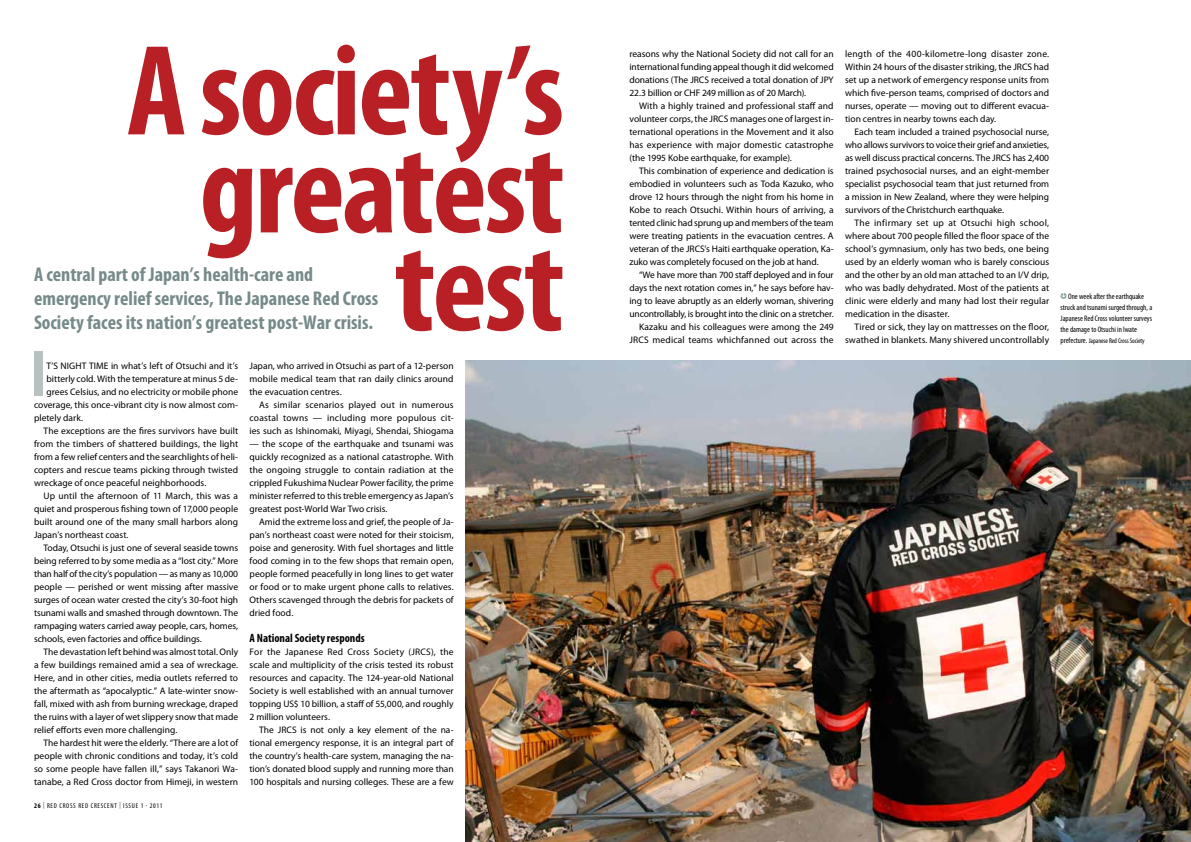
<style>
.page{position:relative;width:1191px;height:842px;background:#fff}
.page>*{position:absolute;margin:0;border:0;box-sizing:border-box;transform-origin:0 0}
.t1{font:700 condensed 130px/98px "Myriad Pro";letter-spacing:-.02em;color:#b82026;text-align:right}
.t2{font:700 condensed 65.8px "Myriad Pro";color:#b9c0c0}
.t3{font:700 condensed 20px/24px "Myriad Pro";color:#778a8a}
.t4{font:700 condensed 12px "Myriad Pro";color:#000}
.t5{font:9.5px/13px "Myriad Pro";color:#000;text-align:justify}
.t6{font:condensed 8px/11px "Myriad Pro";color:#000}
.t7{font:condensed 7px "Myriad Pro";letter-spacing:.1em;color:#000}
.t8{font:condensed 7px "Myriad Pro";letter-spacing:-.01em;color:#000}
.s1{font-weight:700}
.s2{font-weight:300}
.s3{font-family:"Officina Display ITC Arrows";font-stretch:normal;font-size:9px;color:#778a8a}
.s4{font-size:8px}
</style>
<div class="page">
<img style="left:465px;top:360px;width:726px;height:482px">
<h1 class="t1" style="left:127px;top:44px;width:439px">A society’s greatest test</h1>
<h3 class="t3" style="left:34px;top:263px;width:346px">A central part of Japan’s health-care and emergency relief services, The Japanese Red Cross<br>Society faces its nation’s greatest post-War crisis.</h3>
<h2 class="t2" style="left:30px;top:337px;width:18px">I</h2>
<p class="t5" style="left:47px;top:360px;width:21px">t’s night</p>
<p class="t5" style="left:89px;top:360px;width:6px">time</p>
<p class="t5" style="left:111px;top:360px;width:129px">in what’s left of Otsuchi and it’s</p>
<p class="t5" style="left:47px;top:373px;width:193px">bitterly cold. With the temperature at minus 5 de-</p>
<p class="t5" style="left:47px;top:386px;width:193px">grees Celsius, and no electricity or mobile phone</p>
<p class="t5" style="left:34px;top:399px;width:206px">coverage, this once-vibrant city is now almost com-</p>
<p class="t5" style="left:34px;top:412px;width:50px">pletely dark.</p>
<p class="t5" style="left:44px;top:425px;width:196px">The exceptions are the fires survivors have built</p>
<p class="t5" style="left:34px;top:438px;width:206px">from the timbers of shattered buildings, the light</p>
<p class="t5" style="left:34px;top:451px;width:206px">from a few relief centers and the searchlights of heli-</p>
<p class="t5" style="left:34px;top:464px;width:206px">copters and rescue teams picking through twisted</p>
<p class="t5" style="left:34px;top:477px;width:174px">wreckage of once peaceful neighborhoods.</p>
<p class="t5" style="left:44px;top:490px;width:196px">Up until the afternoon of 11 March, this was a</p>
<p class="t5" style="left:34px;top:503px;width:206px">quiet and prosperous fishing town of 17,000 people</p>
<p class="t5" style="left:34px;top:516px;width:206px">built around one of the many small harbors along</p>
<p class="t5" style="left:34px;top:529px;width:96px">Japan’s northeast coast.</p>
<p class="t5" style="left:44px;top:542px;width:196px">Today, Otsuchi is just one of several seaside towns</p>
<p class="t5" style="left:34px;top:555px;width:206px">being referred to by some media as a “lost city.” More</p>
<p class="t5" style="left:34px;top:568px;width:206px">than half of the city’s population — as many as 10,000</p>
<p class="t5" style="left:34px;top:581px;width:206px">people — perished or went missing after massive</p>
<p class="t5" style="left:34px;top:594px;width:206px">surges of ocean water crested the city’s 30-foot high</p>
<p class="t5" style="left:34px;top:607px;width:206px">tsunami walls and smashed through downtown. The</p>
<p class="t5" style="left:34px;top:620px;width:206px">rampaging waters carried away people, cars, homes,</p>
<p class="t5" style="left:34px;top:633px;width:169px">schools, even factories and office buildings.</p>
<p class="t5" style="left:44px;top:646px;width:196px">The devastation left behind was almost total. Only</p>
<p class="t5" style="left:34px;top:659px;width:206px">a few buildings remained amid a sea of wreckage.</p>
<p class="t5" style="left:34px;top:672px;width:206px">Here, and in other cities, media outlets referred to</p>
<p class="t5" style="left:34px;top:685px;width:206px">the aftermath as “apocalyptic.” A late-winter snow-</p>
<p class="t5" style="left:34px;top:698px;width:206px">fall, mixed with ash from burning wreckage, draped</p>
<p class="t5" style="left:34px;top:711px;width:206px">the ruins with a layer of wet slippery snow that made</p>
<p class="t5" style="left:34px;top:724px;width:145px">relief efforts even more challenging.</p>
<p class="t5" style="left:44px;top:737px;width:196px">The hardest hit were the elderly. “There are a lot of</p>
<p class="t5" style="left:34px;top:750px;width:206px">people with chronic conditions and today, it’s cold</p>
<p class="t5" style="left:34px;top:763px;width:206px">so some people have fallen ill,” says Takanori Wa-</p>
<p class="t5" style="left:34px;top:776px;width:206px">tanabe, a Red Cross doctor from Himeji, in western</p>
<p class="t7" style="left:34px;top:801px;width:65px"><span class="s1">26</span> <span class="s2">|</span> Red Cross Red Crescent</p>
<p class="t7" style="left:119px;top:801px;width:45px"><span class="s2">|</span> ISSUE 1 . 2011</p>
<p class="t5" style="left:249px;top:360px;width:206px">Japan, who arrived in Otsuchi as part of a 12-person mobile medical team that ran daily clinics around the evacuation centres.</p>
<p class="t5" style="left:249px;top:399px;width:206px;text-indent:9px">As similar scenarios played out in numerous coastal towns — including more populous cit&shy;ies such as Ishinomaki, Miyagi, Shendai, Shiogama</p>
<p class="t5" style="left:249px;top:438px;width:206px">— the scope of the earthquake and tsunami was quickly recognized as a national catastrophe. With the ongoing struggle to contain radiation at the crippled Fukushima Nuclear Power facility, the prime minister referred to this treble emergency as Japan’s greatest post-World War Two crisis.</p>
<p class="t5" style="left:249px;top:516px;width:206px;text-indent:10px">Amid the extreme loss and grief, the people of Ja&shy;pan’s northeast coast were noted for their stoicism, poise and generosity. With fuel shortages and little food coming in to the few shops that remain open, people formed peacefully in long lines to get water or food or to make urgent phone calls to relatives.<br>Others scavenged through the debris for packets of dried food.</p>
<p class="t4" style="left:249px;top:632px;width:117px">A National Society responds</p>
<p class="t5" style="left:249px;top:646px;width:206px">For the Japanese Red Cross Society (JRCS), the scale and multiplicity of the crisis tested its robust resources and capacity. The 124-year-old National Society is well established with an annual turnover topping US$ 10 billion, a staff of 55,000, and roughly 2 million volunteers.</p>
<p class="t5" style="left:249px;top:724px;width:206px;text-indent:10px">The JRCS is not only a key element of the na&shy;tional emergency response, it is an integral part of the country’s health-care system, managing the na&shy;tion’s donated blood supply and running more than 100 hospitals and nursing colleges. These are a few</p>
<p class="t5" style="left:629px;top:48px;width:206px">reasons why the National Society did not call for an international funding appeal though it did welcomed donations (The JRCS received a total donation of JPY 22.3 billion or CHF 249 million as of 20 March).</p>
<p class="t5" style="left:629px;top:100px;width:206px;text-indent:10px">With a highly trained and professional staff and volunteer corps, the JRCS manages one of largest in&shy;ternational operations in the Movement and it also has experience with major domestic catastrophe (the 1995 Kobe earthquake, for example).</p>
<p class="t5" style="left:629px;top:165px;width:206px;text-indent:10px">This combination of experience and dedication is embodied in volunteers such as Toda Kazuko, who drove 12 hours through the night from his home in Kobe to reach Otsuchi. Within hours of arriving, a tented clinic had sprung up and members of the team were treating patients in the evacuation centres. A veteran of the JRCS’s Haiti earthquake operation, Ka&shy;zuko was completely focused on the job at hand.</p>
<p class="t5" style="left:629px;top:269px;width:206px;text-align:right">“We have more than 700 staff deployed and in four days the next rotation comes in,” he says before hav&shy;ing to leave abruptly as an elderly woman, shivering uncontrollably, is brought into the clinic on a stretcher.<br>Kazaku and his colleagues were among the 249<br>JRCS medical teams whichfanned out across the</p>
<p class="t5" style="left:845px;top:48px;width:206px">length of the 400-kilometre-long disaster zone.<br>Within 24 hours of the disaster striking, the JRCS had set up a network of emergency response units from which five-person teams, comprised of doctors and nurses, operate — moving out to different evacua&shy;tion centres in nearby towns each day.</p>
<p class="t5" style="left:845px;top:126px;width:206px;text-indent:10px">Each team included a trained psychosocial nurse, who allows survivors to voice their grief and anxieties, as well discuss practical concerns. The JRCS has 2,400 trained psychosocial nurses, and an eight-member specialist psychosocial team that just returned from a mission in New Zealand, where they were helping survivors of the Christchurch earthquake.</p>
<p class="t5" style="left:845px;top:217px;width:206px;text-indent:10px">The infirmary set up at Otsuchi high school, where about 700 people filled the floor space of the school’s gymnasium, only has two beds, one being used by an elderly woman who is barely conscious and the other by an old man attached to an I/V drip, who was badly dehydrated. Most of the patients at clinic were elderly and many had lost their regular medication in the disaster.</p>
<p class="t5" style="left:845px;top:321px;width:206px;text-align:right">Tired or sick, they lay on mattresses on the floor, swathed in blankets. Many shivered uncontrollably</p>
<p class="t6" style="left:1060px;top:291px;width:93px"><span class="s3">K</span> One week after the earthquake struck and tsunami surged through, a Japanese Red Cross volunteer surveys the damage to Otsuchi in Iwate</p>
<p class="t8" style="left:1060px;top:337px;width:86px"><span class="s4">prefecture.</span> Japanese Red Cross Society</p>
</div>
